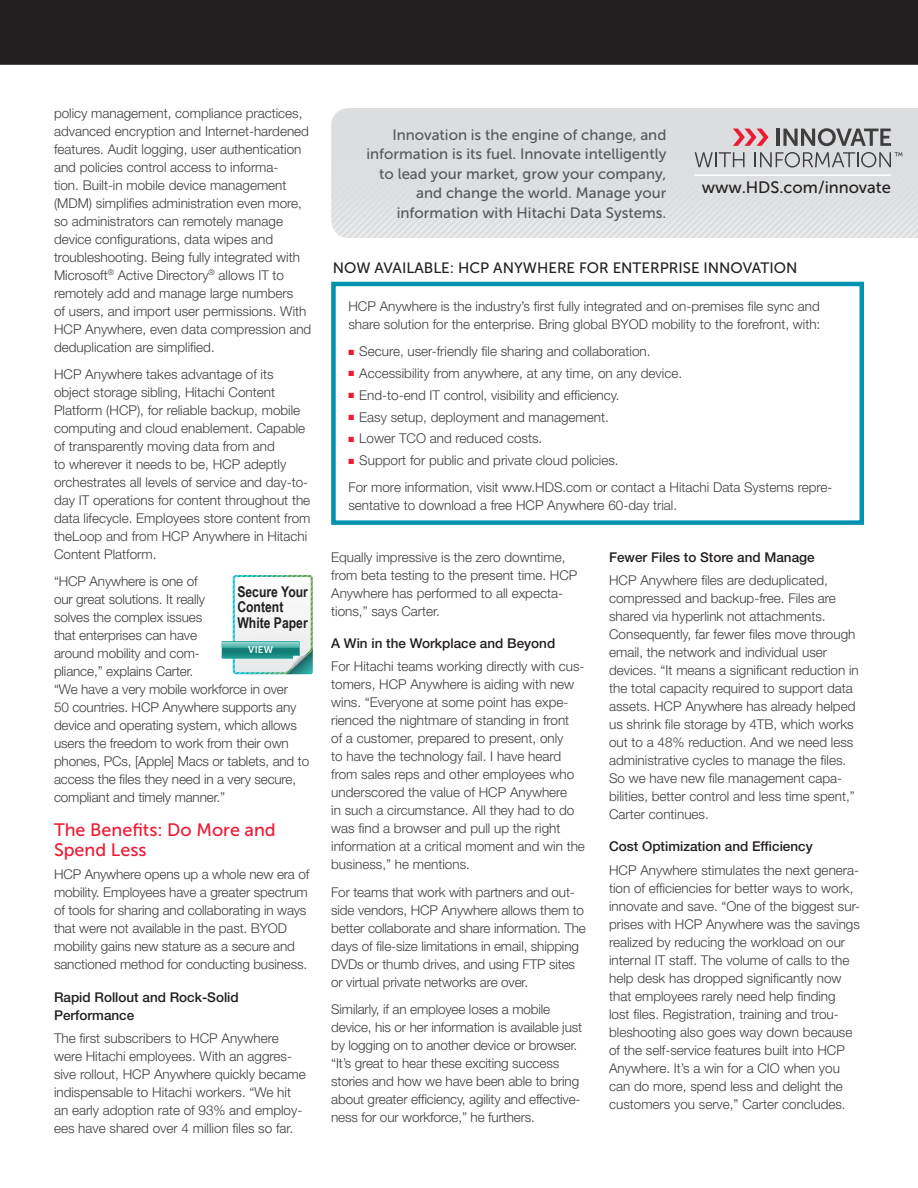
<style>
.page{position:relative;width:918px;height:1188px;background:#fff}
.page>*{position:absolute;margin:0;border:0;box-sizing:border-box;transform-origin:0 0}
.Primary_Subhead{font:18px/19.5px "Museo Sans 500";color:#ed1a33}
.t1{font:16.5px "Museo Sans 500";color:#231f20}
.t2{font:15px/19.5px "Museo Sans 500";color:#57585a;text-align:right}
.Sidebar_and_Table_He{font:15px "Museo Sans 500";color:#231f20}
.t3{font:700 14.85px/15.5px "Arial Narrow";color:#231f20}
.Body{font:300 13.5px/18px "Helvetica Neue LT Std";color:#3e3e3f}
.Secondary_Subhead{font:500 13.5px/18px "Helvetica Neue LT Std";color:#231f20}
.t4{font:9.6px "Museo Sans 700";color:#fff}
.s1{color:#ed1a33}
</style>
<div class="page">
<div style="left:0;top:0;width:918px;height:65px;background:#231f20"></div>
<svg style="left:331px;top:108px;width:587px;height:130px"></svg>
<hr style="left:695px;top:174px;width:196px;height:2px;background:#fff">
<svg style="left:733px;top:129px;width:36px;height:17px"></svg>
<hr style="left:776px;top:129px;width:4px;height:17px;background:#3e3e3f">
<svg style="left:783px;top:128px;width:108px;height:18px"></svg>
<svg style="left:695px;top:152px;width:50px;height:15px"></svg>
<svg style="left:755px;top:152px;width:147px;height:16px"></svg>
<div style="left:331px;top:282px;width:533px;height:243px;border:4px solid #0092b1"></div>
<svg style="left:222px;top:575px;width:91px;height:99px"></svg>
<p class="Body" style="left:54px;top:104px;width:259px">policy management, compliance practices, advanced encryption and Internet-hardened features. Audit logging, user authentication and policies control access to informa-<br>tion. Built-in mobile device management (MDM) simplifies administration even more, so administrators can remotely manage device configurations, data wipes and troubleshooting. Being fully integrated with Microsoft<sup>®</sup> Active Directory<sup>®</sup> allows IT to remotely add and manage large numbers<br>of users, and import user permissions. With HCP Anywhere, even data compression and deduplication are simplified.</p>
<p class="Body" style="left:54px;top:365px;width:258px">HCP Anywhere takes advantage of its object storage sibling, Hitachi Content Platform (HCP), for reliable backup, mobile computing and cloud enablement. Capable of transparently moving data from and<br>to wherever it needs to be, HCP adeptly orchestrates all levels of service and day-to&shy;day IT operations for content throughout the data lifecycle. Employees store content from theLoop and from HCP Anywhere in Hitachi Content Platform.</p>
<p class="Body" style="left:54px;top:572px;width:257px">“HCP Anywhere is one of<br>our great solutions. It really<br>solves the complex issues<br>that enterprises can have<br>around mobility and com-<br>pliance,” explains Carter.<br>“We have a very mobile workforce in over<br>50 countries. HCP Anywhere supports any device and operating system, which allows users the freedom to work from their own phones, PCs, [Apple] Macs or tablets, and to access the files they need in a very secure, compliant and timely manner.”</p>
<p class="Primary_Subhead" style="left:54px;top:820px;width:223px">The Benefits: Do More and<br>Spend Less</p>
<p class="Body" style="left:54px;top:865px;width:257px">HCP Anywhere opens up a whole new era of mobility. Employees have a greater spectrum of tools for sharing and collaborating in ways that were not available in the past. BYOD mobility gains new stature as a secure and sanctioned method for conducting business.</p>
<p class="Secondary_Subhead" style="left:54px;top:988px;width:186px">Rapid Rollout and Rock-Solid<br>Performance</p>
<p class="Body" style="left:54px;top:1029px;width:253px">The first subscribers to HCP Anywhere were Hitachi employees. With an aggres&shy;sive rollout, HCP Anywhere quickly became indispensable to Hitachi workers. “We hit an early adoption rate of 93% and employ&shy;ees have shared over 4 million files so far.</p>
<p class="t3" style="left:237px;top:583px;width:72px">Secure Your<br>Content<br>White Paper</p>
<p class="t4" style="left:248px;top:644px;width:26px">VIEW</p>
<p class="t2" style="left:366px;top:125px;width:301px">Innovation is the engine of change, and information is its fuel. Innovate intelligently to lead your market, grow your company, and change the world. Manage your information with Hitachi Data Systems.</p>
<p class="t1" style="left:702px;top:178px;width:191px">www.HDS.com/innovate</p>
<p class="Sidebar_and_Table_He" style="left:333px;top:259px;width:466px">NOW AVAILABLE: HCP ANYWHERE FOR ENTERPRISE INNOVATION</p>
<p class="Body" style="left:348px;top:297px;width:473px">HCP Anywhere is the industry’s first fully integrated and on-premises file sync and share solution for the enterprise. Bring global BYOD mobility to the forefront, with:</p>
<p class="Body" style="left:348px;top:342px;width:304px"><span class="s1">■</span> Secure, user-friendly file sharing and collaboration.</p>
<p class="Body" style="left:348px;top:364px;width:335px"><span class="s1">■</span> Accessibility from anywhere, at any time, on any device.</p>
<p class="Body" style="left:348px;top:386px;width:273px"><span class="s1">■</span> End-to-end IT control, visibility and efficiency.</p>
<p class="Body" style="left:348px;top:407px;width:262px"><span class="s1">■</span> Easy setup, deployment and management.</p>
<p class="Body" style="left:348px;top:429px;width:195px"><span class="s1">■</span> Lower TCO and reduced costs.</p>
<p class="Body" style="left:348px;top:451px;width:272px"><span class="s1">■</span> Support for public and private cloud policies.</p>
<p class="Body" style="left:348px;top:478px;width:486px">For more information, visit www.HDS.com or contact a Hitachi Data Systems repre&shy;sentative to download a free HCP Anywhere 60-day trial.</p>
<p class="Body" style="left:331px;top:547px;width:248px">Equally impressive is the zero downtime, from beta testing to the present time. HCP Anywhere has performed to all expecta&shy;tions,” says Carter.</p>
<p class="Secondary_Subhead" style="left:331px;top:634px;width:226px">A Win in the Workplace and Beyond</p>
<p class="Body" style="left:331px;top:657px;width:255px">For Hitachi teams working directly with cus&shy;tomers, HCP Anywhere is aiding with new wins. “Everyone at some point has expe&shy;rienced the nightmare of standing in front<br>of a customer, prepared to present, only<br>to have the technology fail. I have heard from sales reps and other employees who underscored the value of HCP Anywhere<br>in such a circumstance. All they had to do was find a browser and pull up the right information at a critical moment and win the business,” he mentions.</p>
<p class="Body" style="left:331px;top:883px;width:256px">For teams that work with partners and out&shy;side vendors, HCP Anywhere allows them to better collaborate and share information. The days of file-size limitations in email, shipping DVDs or thumb drives, and using FTP sites or virtual private networks are over.</p>
<p class="Body" style="left:331px;top:1000px;width:252px">Similarly, if an employee loses a mobile device, his or her information is available just by logging on to another device or browser. “It’s great to hear these exciting success stories and how we have been able to bring about greater efficiency, agility and effective&shy;ness for our workforce,” he furthers.</p>
<p class="Secondary_Subhead" style="left:609px;top:548px;width:207px">Fewer Files to Store and Manage</p>
<p class="Body" style="left:609px;top:571px;width:251px">HCP Anywhere files are deduplicated, compressed and backup-free. Files are shared via hyperlink not attachments.<br>Consequently, far fewer files move through email, the network and individual user devices. “It means a significant reduction in the total capacity required to support data assets. HCP Anywhere has already helped us shrink file storage by 4TB, which works out to a 48% reduction. And we need less administrative cycles to manage the files.<br>So we have new file management capa&shy;bilities, better control and less time spent,” Carter continues.</p>
<p class="Secondary_Subhead" style="left:609px;top:838px;width:205px">Cost Optimization and Efficiency</p>
<p class="Body" style="left:609px;top:861px;width:253px">HCP Anywhere stimulates the next genera&shy;tion of efficiencies for better ways to work, innovate and save. “One of the biggest sur&shy;prises with HCP Anywhere was the savings realized by reducing the workload on our internal IT staff. The volume of calls to the help desk has dropped significantly now that employees rarely need help finding<br>lost files. Registration, training and trou&shy;bleshooting also goes way down because of the self-service features built into HCP Anywhere. It’s a win for a CIO when you can do more, spend less and delight the customers you serve,” Carter concludes.</p>
</div>
